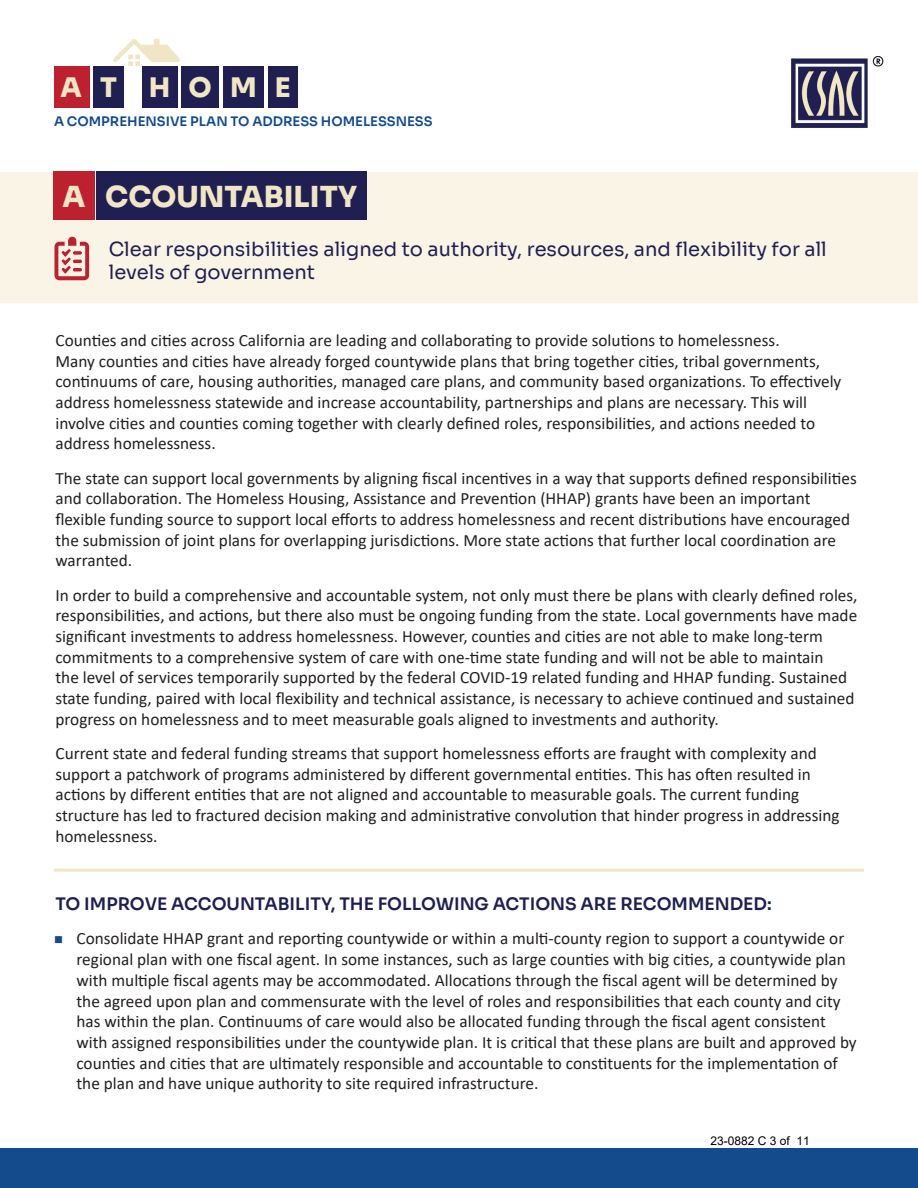
<style>
.page{position:relative;width:918px;height:1188px;background:#fff}
.page>*{position:absolute;margin:0;border:0;box-sizing:border-box;transform-origin:0 0}
.t1{font:28.95px "Sora";color:#f0e5c4}
.t2{font:27px "Sora";color:#f0e5c4}
.t3{font:19.5px/23.4px "Sora";color:#1f2051}
.t4{font:17.25px/20.7px "Calibri";color:#231f20}
.t5{font:17.25px "Sora";color:#1f2051}
.t6{font:13.05px "Sora";color:#134b8c}
.t7{font:12px "Arial";color:#000}
.s1{color:#134b8c}
</style>
<div class="page">
<div style="left:0;top:172px;width:918px;height:130px;background:#f9f4e6"></div>
<div style="left:96px;top:172px;width:270px;height:48px;background:#1f2051"></div>
<div style="left:54px;top:172px;width:41px;height:48px;background:#bd202e"></div>
<svg style="left:113px;top:39px;width:67px;height:27px"></svg>
<div style="left:93px;top:66px;width:31px;height:41px;background:#1f2051"></div>
<div style="left:54px;top:66px;width:35px;height:41px;background:#bd202e"></div>
<div style="left:142px;top:66px;width:36px;height:41px;background:#1f2051"></div>
<div style="left:182px;top:66px;width:37px;height:41px;background:#1f2051"></div>
<div style="left:223px;top:66px;width:41px;height:41px;background:#1f2051"></div>
<div style="left:268px;top:66px;width:30px;height:41px;background:#1f2051"></div>
<img style="left:791px;top:56px;width:93px;height:72px">
<svg style="left:54px;top:237px;width:35px;height:43px"></svg>
<hr style="left:54px;top:869px;width:810px;height:3px;background:#f0e5c4">
<div style="left:0;top:1148px;width:918px;height:40px;background:#134b8c"></div>
<p class="t2" style="left:61px;top:65px;width:23px">A</p>
<p class="t2" style="left:100px;top:65px;width:18px">T</p>
<p class="t2" style="left:149px;top:65px;width:23px">H</p>
<p class="t2" style="left:188px;top:65px;width:25px">O</p>
<p class="t2" style="left:230px;top:65px;width:28px">M</p>
<p class="t2" style="left:275px;top:65px;width:17px">E</p>
<p class="t6" style="left:54px;top:111px;width:380px">A COMPREHENSIVE PLAN TO ADDRESS HOMELESSNESS</p>
<p class="t1" style="left:63px;top:173px;width:24px">A</p>
<p class="t1" style="left:105px;top:173px;width:253px">CCOUNTABILITY</p>
<p class="t3" style="left:109px;top:235px;width:720px">Clear responsibilities aligned to authority, resources, and flexibility for all levels of government</p>
<p class="t4" style="left:56px;top:329px;width:787px">Counties and cities across California are leading and collaborating to provide solutions to homelessness.<br>Many counties and cities have already forged countywide plans that bring together cities, tribal governments, continuums of care, housing authorities, managed care plans, and community based organizations. To effectively address homelessness statewide and increase accountability, partnerships and plans are necessary. This will involve cities and counties coming together with clearly defined roles, responsibilities, and actions needed to address homelessness.</p>
<p class="t4" style="left:56px;top:467px;width:803px">The state can support local governments by aligning fiscal incentives in a way that supports defined responsibilities and collaboration. The Homeless Housing, Assistance and Prevention (HHAP) grants have been an important flexible funding source to support local efforts to address homelessness and recent distributions have encouraged the submission of joint plans for overlapping jurisdictions. More state actions that further local coordination are warranted.</p>
<p class="t4" style="left:56px;top:584px;width:804px">In order to build a comprehensive and accountable system, not only must there be plans with clearly defined roles, responsibilities, and actions, but there also must be ongoing funding from the state. Local governments have made significant investments to address homelessness. However, counties and cities are not able to make long-term commitments to a comprehensive system of care with one-time state funding and will not be able to maintain<br>the level of services temporarily supported by the federal COVID-19 related funding and HHAP funding. Sustained state funding, paired with local flexibility and technical assistance, is necessary to achieve continued and sustained progress on homelessness and to meet measurable goals aligned to investments and authority.</p>
<p class="t4" style="left:56px;top:743px;width:786px">Current state and federal funding streams that support homelessness efforts are fraught with complexity and support a patchwork of programs administered by different governmental entities. This has often resulted in actions by different entities that are not aligned and accountable to measurable goals. The current funding structure has led to fractured decision making and administrative convolution that hinder progress in addressing homelessness.</p>
<p class="t5" style="left:56px;top:890px;width:718px">TO IMPROVE ACCOUNTABILITY, THE FOLLOWING ACTIONS ARE RECOMMENDED:</p>
<p class="t4" style="left:76px;top:928px;width:782px;text-indent:-22px"><span class="s1">■</span> Consolidate HHAP grant and reporting countywide or within a multi-county region to support a countywide or regional plan with one fiscal agent. In some instances, such as large counties with big cities, a countywide plan with multiple fiscal agents may be accommodated. Allocations through the fiscal agent will be determined by the agreed upon plan and commensurate with the level of roles and responsibilities that each county and city has within the plan. Continuums of care would also be allocated funding through the fiscal agent consistent with assigned responsibilities under the countywide plan. It is critical that these plans are built and approved by counties and cities that are ultimately responsible and accountable to constituents for the implementation of the plan and have unique authority to site required infrastructure.</p>
<p class="t7" style="left:711px;top:1132px;width:101px">23-0882 C 3 of 11</p>
</div>
